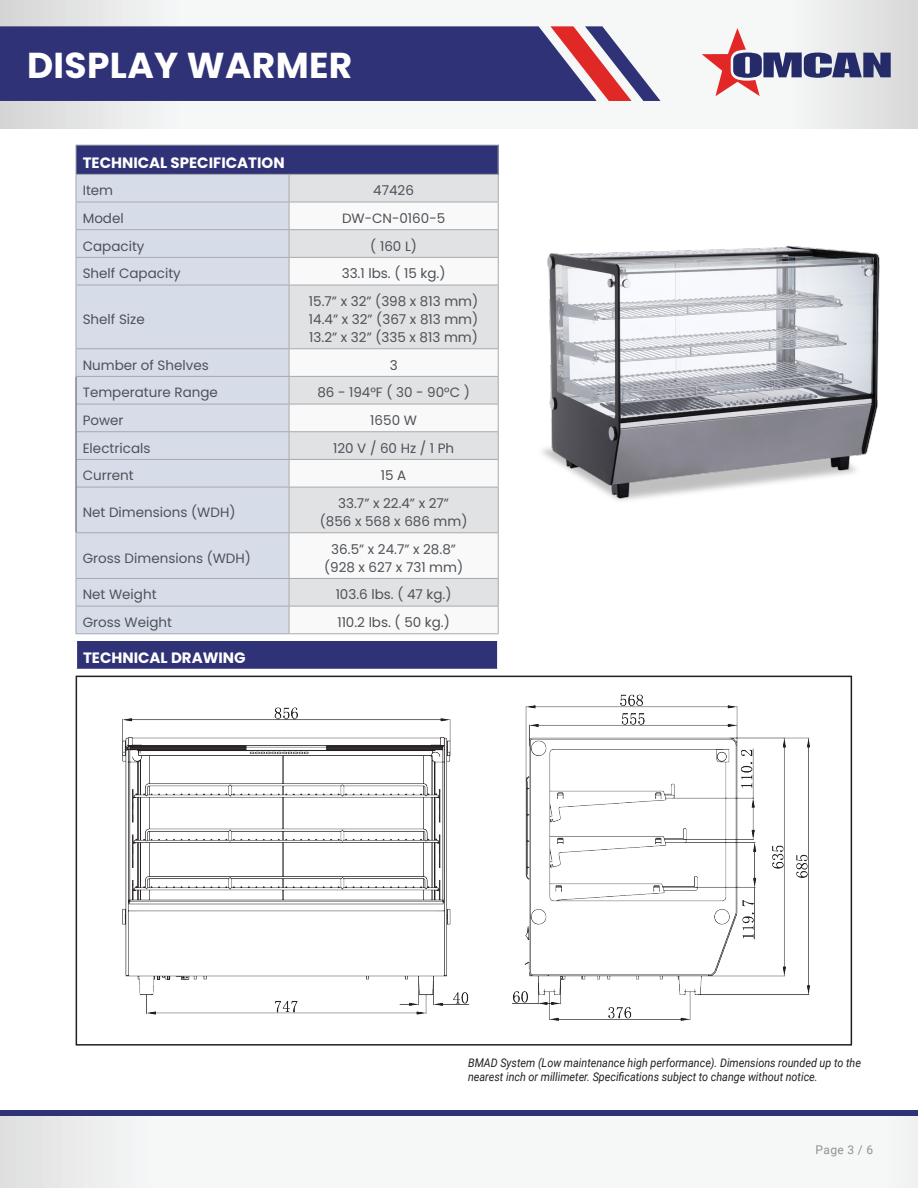
<style>
.page{position:relative;width:918px;height:1188px;background:#fff}
.page>*{position:absolute;margin:0;border:0;box-sizing:border-box;transform-origin:0 0}
.t1{font:700 36px "Poppins";letter-spacing:.01em;color:#fff}
.t2{font:700 15px "Poppins";color:#fff}
.t3{font:13.5px "Poppins";color:#4d5258}
.t4{font:italic 12px/14.4px "Roboto";color:#231f20;scale:.9 1}
.t5{font:12px "Roboto";color:#919191}
</style>
<div class="page">
<div style="left:0;top:1115px;width:918px;height:73px;background:linear-gradient(to right,#eff0f0,#f9fafa)"></div>
<svg style="left:0;top:0;width:918px;height:129px"></svg>
<div style="left:0;top:26px;width:550px;height:75px;background:#2f3276"></div>
<svg style="left:550px;top:26px;width:110px;height:75px"></svg>
<div style="left:0;top:1110px;width:918px;height:5px;background:#2f3276"></div>
<svg style="left:702px;top:28px;width:189px;height:68px"></svg>
<div style="left:76px;top:640px;width:422px;height:30px;background:#2f3276"></div>
<hr style="left:497px;top:641px;width:2px;height:28px;background:#fff">
<hr style="left:76px;top:669px;width:423px;height:1px;background:#fff">
<hr style="left:76px;top:640px;width:423px;height:1px;background:#fff">
<svg style="left:76px;top:641px;width:1px;height:28px"></svg>
<div style="left:76px;top:145px;width:422px;height:29px;background:#2f3276"></div>
<div style="left:77px;top:175px;width:212px;height:458px;background:#d7dce9"></div>
<div style="left:290px;top:175px;width:208px;height:27px;background:#e1e2e4"></div>
<svg style="left:290px;top:203px;width:208px;height:430px;fill:#e1e2e4"></svg>
<hr style="left:76px;top:174px;width:213px;height:1px;background:#a6a9ac">
<hr style="left:289px;top:174px;width:210px;height:1px;background:#a6a9ac">
<hr style="left:76px;top:202px;width:213px;height:1px;background:#a6a9ac">
<hr style="left:289px;top:202px;width:210px;height:1px;background:#a6a9ac">
<hr style="left:76px;top:229px;width:213px;height:1px;background:#a6a9ac">
<hr style="left:289px;top:229px;width:210px;height:1px;background:#a6a9ac">
<hr style="left:76px;top:257px;width:213px;height:1px;background:#a6a9ac">
<hr style="left:289px;top:257px;width:210px;height:1px;background:#a6a9ac">
<svg style="left:289px;top:175px;width:1px;height:110px"></svg>
<hr style="left:76px;top:285px;width:213px;height:1px;background:#a6a9ac">
<hr style="left:289px;top:285px;width:210px;height:1px;background:#a6a9ac">
<hr style="left:289px;top:285px;width:1px;height:63px;background:#a6a9ac">
<hr style="left:76px;top:348px;width:213px;height:1px;background:#a6a9ac">
<hr style="left:289px;top:348px;width:210px;height:1px;background:#a6a9ac">
<hr style="left:76px;top:376px;width:213px;height:1px;background:#a6a9ac">
<hr style="left:289px;top:376px;width:210px;height:1px;background:#a6a9ac">
<hr style="left:76px;top:404px;width:213px;height:1px;background:#a6a9ac">
<hr style="left:289px;top:404px;width:210px;height:1px;background:#a6a9ac">
<hr style="left:76px;top:431px;width:213px;height:1px;background:#a6a9ac">
<hr style="left:289px;top:431px;width:210px;height:1px;background:#a6a9ac">
<hr style="left:76px;top:459px;width:213px;height:1px;background:#a6a9ac">
<hr style="left:289px;top:459px;width:210px;height:1px;background:#a6a9ac">
<svg style="left:289px;top:349px;width:1px;height:138px"></svg>
<hr style="left:76px;top:487px;width:213px;height:1px;background:#a6a9ac">
<hr style="left:289px;top:487px;width:210px;height:1px;background:#a6a9ac">
<hr style="left:289px;top:487px;width:1px;height:45px;background:#a6a9ac">
<hr style="left:76px;top:532px;width:213px;height:1px;background:#a6a9ac">
<hr style="left:289px;top:532px;width:210px;height:1px;background:#a6a9ac">
<hr style="left:289px;top:533px;width:1px;height:45px;background:#a6a9ac">
<hr style="left:76px;top:578px;width:213px;height:1px;background:#a6a9ac">
<hr style="left:289px;top:578px;width:210px;height:1px;background:#a6a9ac">
<hr style="left:76px;top:606px;width:213px;height:1px;background:#a6a9ac">
<hr style="left:289px;top:606px;width:210px;height:1px;background:#a6a9ac">
<svg style="left:289px;top:579px;width:1px;height:54px"></svg>
<hr style="left:76px;top:633px;width:213px;height:1px;background:#a6a9ac">
<hr style="left:289px;top:633px;width:210px;height:1px;background:#a6a9ac">
<hr style="left:76px;top:145px;width:213px;height:1px;background:#a6a9ac">
<hr style="left:289px;top:145px;width:210px;height:1px;background:#a6a9ac">
<svg style="left:76px;top:145px;width:1px;height:140px"></svg>
<svg style="left:498px;top:145px;width:1px;height:140px"></svg>
<hr style="left:76px;top:285px;width:1px;height:63px;background:#a6a9ac">
<hr style="left:498px;top:285px;width:1px;height:63px;background:#a6a9ac">
<hr style="left:498px;top:487px;width:1px;height:45px;background:#a6a9ac">
<hr style="left:76px;top:533px;width:1px;height:45px;background:#a6a9ac">
<hr style="left:498px;top:533px;width:1px;height:45px;background:#a6a9ac">
<svg style="left:76px;top:579px;width:1px;height:54px"></svg>
<svg style="left:498px;top:579px;width:1px;height:54px"></svg>
<svg style="left:76px;top:349px;width:1px;height:138px"></svg>
<hr style="left:76px;top:487px;width:1px;height:45px;background:#4d5258">
<svg style="left:498px;top:349px;width:1px;height:138px"></svg>
<div style="left:76px;top:676px;width:776px;height:370px;border:2px solid #231f20"></div>
<img style="left:542px;top:245px;width:338px;height:256px">
<img style="left:122px;top:694px;width:688px;height:327px">
<p class="t1" style="left:27px;top:45px;width:327px">DISPLAY WARMER</p>
<p class="t2" style="left:83px;top:154px;width:203px">TECHNICAL SPECIFICATION</p>
<p class="t3" style="left:83px;top:183px;width:32px">Item</p>
<p class="t3" style="left:373px;top:183px;width:42px">47426</p>
<p class="t3" style="left:83px;top:210px;width:43px">Model</p>
<p class="t3" style="left:342px;top:210px;width:105px">DW-CN-0160-5</p>
<p class="t3" style="left:83px;top:238px;width:63px">Capacity</p>
<p class="t3" style="left:370px;top:238px;width:48px">( 160 L)</p>
<p class="t3" style="left:83px;top:266px;width:100px">Shelf Capacity</p>
<p class="t3" style="left:342px;top:266px;width:105px">33.1 lbs. ( 15 kg.)</p>
<p class="t3" style="left:83px;top:311px;width:64px">Shelf Size</p>
<p class="t3" style="left:309px;top:293px;width:171px">15.7” x 32” (398 x 813 mm)</p>
<p class="t3" style="left:309px;top:311px;width:171px">14.4” x 32” (367 x 813 mm)</p>
<p class="t3" style="left:309px;top:329px;width:170px">13.2” x 32” (335 x 813 mm)</p>
<p class="t3" style="left:83px;top:357px;width:128px">Number of Shelves</p>
<p class="t3" style="left:390px;top:357px;width:9px">3</p>
<p class="t3" style="left:83px;top:385px;width:137px">Temperature Range</p>
<p class="t3" style="left:317px;top:385px;width:154px">86 - 194°F ( 30 - 90°C )</p>
<p class="t3" style="left:83px;top:412px;width:42px">Power</p>
<p class="t3" style="left:370px;top:412px;width:48px">1650 W</p>
<p class="t3" style="left:83px;top:440px;width:69px">Electricals</p>
<p class="t3" style="left:333px;top:440px;width:123px">120 V / 60 Hz / 1 Ph</p>
<p class="t3" style="left:83px;top:468px;width:53px">Current</p>
<p class="t3" style="left:381px;top:468px;width:27px">15 A</p>
<p class="t3" style="left:83px;top:504px;width:154px">Net Dimensions (WDH)</p>
<p class="t3" style="left:338px;top:495px;width:112px">33.7” x 22.4” x 27”</p>
<p class="t3" style="left:320px;top:513px;width:149px">(856 x 568 x 686 mm)</p>
<p class="t3" style="left:83px;top:550px;width:170px">Gross Dimensions (WDH)</p>
<p class="t3" style="left:331px;top:541px;width:126px">36.5” x 24.7” x 28.8”</p>
<p class="t3" style="left:324px;top:559px;width:141px">(928 x 627 x 731 mm)</p>
<p class="t3" style="left:83px;top:587px;width:75px">Net Weight</p>
<p class="t3" style="left:336px;top:587px;width:117px">103.6 lbs. ( 47 kg.)</p>
<p class="t3" style="left:83px;top:614px;width:91px">Gross Weight</p>
<p class="t3" style="left:337px;top:614px;width:114px">110.2 lbs. ( 50 kg.)</p>
<p class="t2" style="left:83px;top:649px;width:164px">TECHNICAL DRAWING</p>
<p class="t4" style="left:468px;top:1055px;width:438px">BMAD System (Low maintenance high performance). Dimensions rounded up to the nearest inch or millimeter. Specifications subject to change without notice.</p>
<p class="t5" style="left:816px;top:1141px;width:59px">Page 3 / 6</p>
</div>
